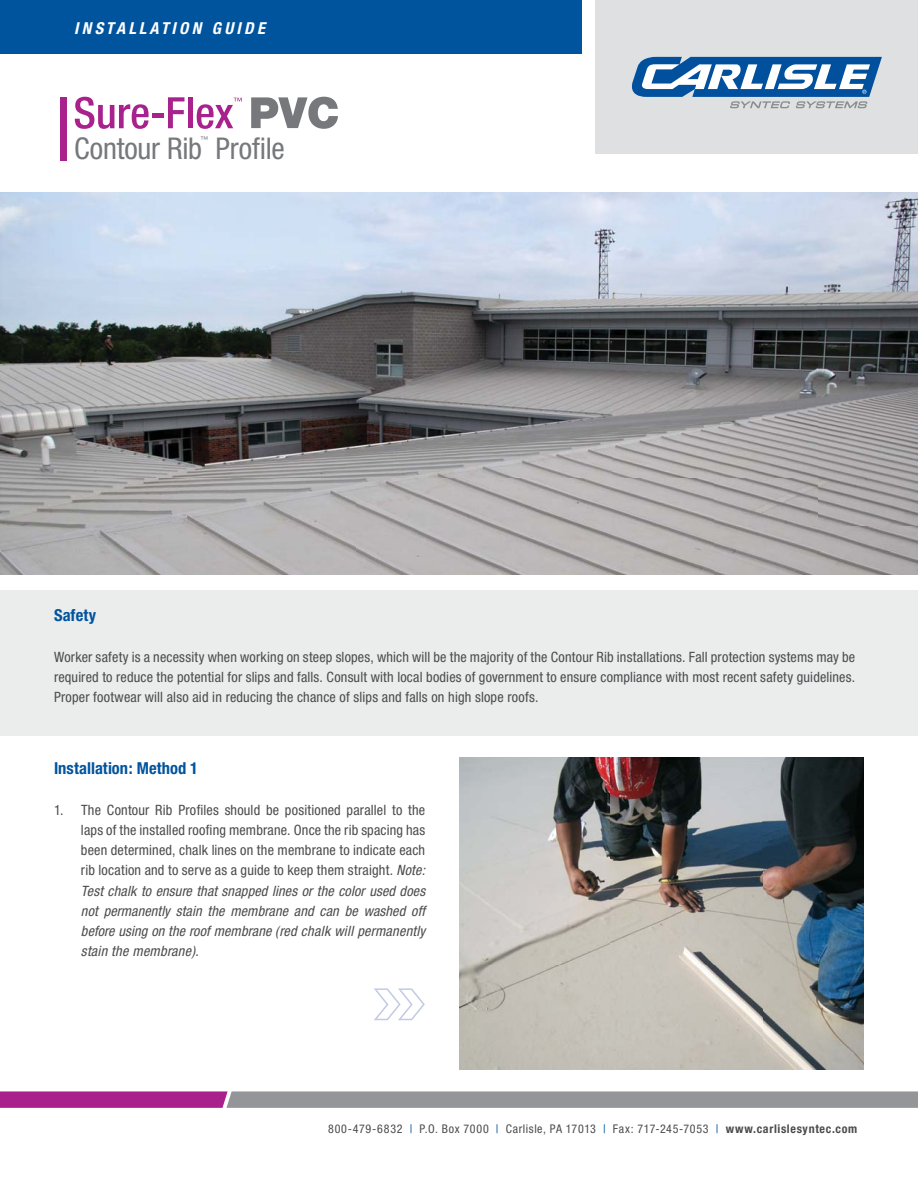
<style>
.page{position:relative;width:918px;height:1188px;background:#fff}
.page>*{position:absolute;margin:0;border:0;box-sizing:border-box;transform-origin:0 0}
.t1{font:condensed 30px "Helvetica Neue";letter-spacing:-.005em;color:#77787b}
.t2{font:700 condensed 16.5px "Helvetica Neue";color:#00549e}
.t3{font:italic 700 condensed 16.5px "Helvetica Neue";letter-spacing:.2em;color:#fff}
.t4{font:condensed 14.25px/20.2px "Helvetica Neue";letter-spacing:.01em;color:#4c4c4e;text-align:justify}
.t5{font:condensed 12px "Helvetica Neue";letter-spacing:.05em;color:#4c4c4e}
.t6{font:condensed 7.8px "Helvetica Neue";color:#77787b}
.s1{font-style:italic}
.s2{color:#00549e}
.s3{font-weight:700}
</style>
<div class="page">
<svg style="left:251px;top:97px;width:87px;height:32px"></svg>
<svg style="left:75px;top:97px;width:74px;height:32px"></svg>
<hr style="left:152px;top:114px;width:11px;height:4px;background:#a8218c">
<svg style="left:168px;top:97px;width:16px;height:31px"></svg>
<div style="left:188px;top:97px;width:5px;height:31px;background:#a8218c"></div>
<div style="left:60px;top:97px;width:7px;height:64px;background:#a8218c"></div>
<svg style="left:197px;top:98px;width:45px;height:31px"></svg>
<div style="left:0;top:0;width:582px;height:53px;background:#00549e"></div>
<div style="left:595px;top:0;width:323px;height:153px;background:#dfe0e1"></div>
<div style="left:0;top:590px;width:918px;height:145px;background:#ebecec"></div>
<img style="left:459px;top:757px;width:405px;height:313px">
<svg style="left:374px;top:988px;width:51px;height:32px"></svg>
<img style="left:0;top:192px;width:918px;height:383px">
<svg style="left:632px;top:57px;width:250px;height:51px"></svg>
<svg style="left:0;top:1091px;width:918px;height:17px;background:#9c7d99"></svg>
<p class="t3" style="left:74px;top:23px;width:192px">INSTALLATION GUIDE</p>
<h1 class="t1" style="left:74px;top:137px;width:129px">Contour Rib</h1>
<p class="t6" style="left:201px;top:136px;width:9px">™</p>
<h1 class="t1" style="left:216px;top:137px;width:71px">Profile</h1>
<p class="t2" style="left:54px;top:609px;width:44px">Safety</p>
<p class="t4" style="left:54px;top:648px;width:803px">Worker safety is a necessity when working on steep slopes, which will be the majority of the Contour Rib installations. Fall protection systems may be required to reduce the potential for slips and falls. Consult with local bodies of government to ensure compliance with most recent safety guidelines.<br>Proper footwear will also aid in reducing the chance of slips and falls on high slope roofs.</p>
<p class="t2" style="left:54px;top:762px;width:146px">Installation: Method 1</p>
<p class="t4" style="left:81px;top:801px;width:346px;text-indent:-27px">1. The Contour Rib Profiles should be positioned parallel to the laps of the installed roofing membrane. Once the rib spacing has been determined, chalk lines on the membrane to indicate each rib location and to serve as a guide to keep them straight. <span class="s1">Note:<br>Test chalk to ensure that snapped lines or the color used does not permanently stain the membrane and can be washed off before using on the roof membrane (red chalk will permanently stain the membrane)</span>.</p>
<p class="t5" style="left:328px;top:1125px;width:531px">800-479-6832 <span class="s2">|</span> P.O. Box 7000 <span class="s2">|</span> Carlisle, PA 17013 <span class="s2">|</span> Fax: 717-245-7053 <span class="s2">|</span> <span class="s3">www.carlislesyntec.com</span></p>
</div>
